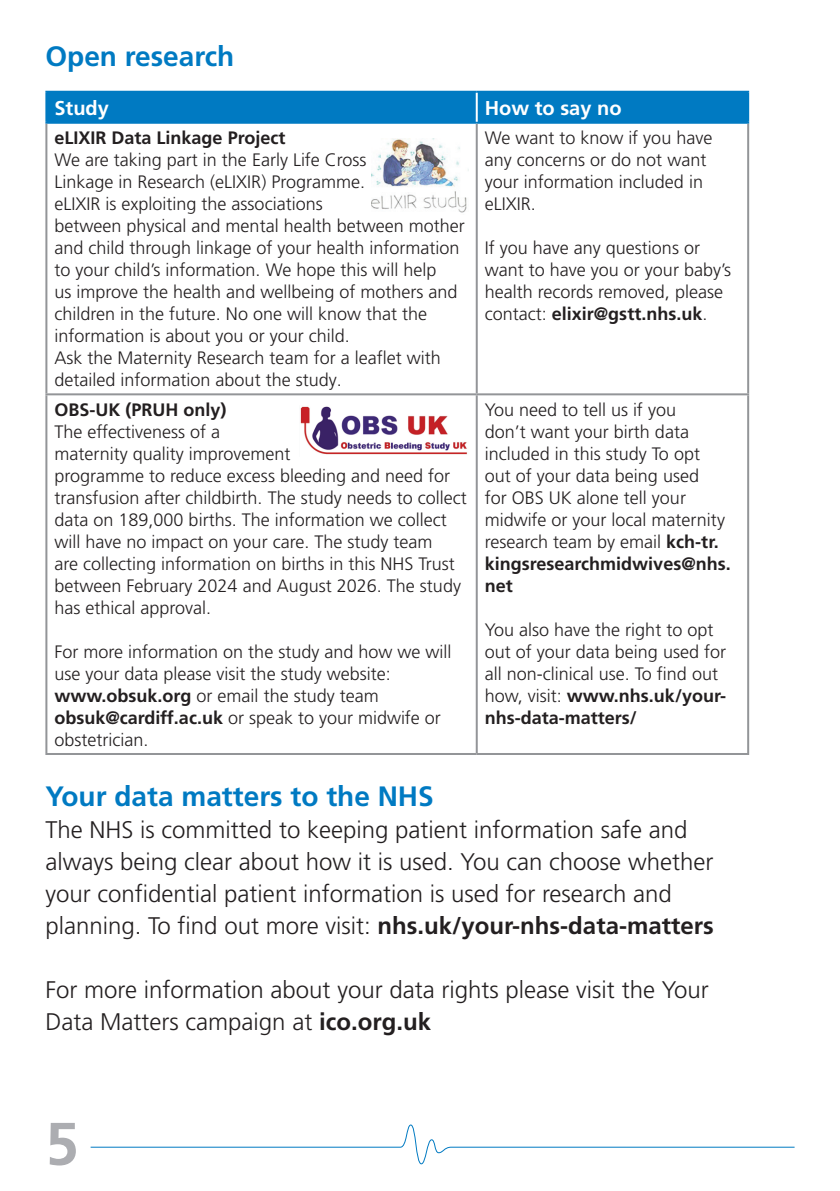
<style>
.page{position:relative;width:840px;height:1191px;background:#fff}
.page>*{position:absolute;margin:0;border:0;box-sizing:border-box;transform-origin:0 0}
.t1{font:700 60px "Frutiger LT Pro";color:#acadb1}
.t2{font:700 28px "Frutiger LT Pro";color:#007ac2}
.t3{font:300 24px/32px "Frutiger LT Pro";color:#231f20}
.t4{font:700 20px "Frutiger LT Pro";color:#fff}
.t5{font:300 18px/22px "Frutiger LT Pro";color:#231f20}
.t6{font:700 18px "Frutiger LT Pro";color:#231f20}
.s1{font-weight:700}
</style>
<div class="page">
<svg style="left:90px;top:1124px;width:705px;height:40px"></svg>
<div style="left:47px;top:93px;width:699px;height:29px;background:#007ac2"></div>
<hr style="left:45px;top:91px;width:431px;height:2px;background:#007ac2">
<hr style="left:45px;top:93px;width:2px;height:29px;background:#007ac2">
<hr style="left:476px;top:91px;width:272px;height:2px;background:#007ac2">
<hr style="left:746px;top:93px;width:2px;height:29px;background:#007ac2">
<hr style="left:45px;top:122px;width:431px;height:2px;background:#007ac2">
<hr style="left:476px;top:122px;width:272px;height:2px;background:#007ac2">
<hr style="left:475px;top:93px;width:2px;height:29px;background:#fff">
<hr style="left:45px;top:124px;width:2px;height:269px;background:#939598">
<hr style="left:475px;top:124px;width:2px;height:269px;background:#939598">
<hr style="left:746px;top:124px;width:2px;height:269px;background:#939598">
<hr style="left:45px;top:393px;width:431px;height:2px;background:#939598">
<hr style="left:45px;top:395px;width:2px;height:358px;background:#939598">
<hr style="left:476px;top:393px;width:272px;height:2px;background:#939598">
<hr style="left:475px;top:395px;width:2px;height:358px;background:#939598">
<hr style="left:746px;top:395px;width:2px;height:358px;background:#939598">
<hr style="left:45px;top:753px;width:431px;height:2px;background:#939598">
<hr style="left:476px;top:753px;width:272px;height:2px;background:#939598">
<img style="left:371px;top:138px;width:96px;height:75px">
<img style="left:300px;top:406px;width:167px;height:49px">
<h2 class="t2" style="left:45px;top:40px;width:190px">Open research</h2>
<p class="t4" style="left:54px;top:96px;width:56px">Study</p>
<p class="t4" style="left:484px;top:96px;width:138px">How to say no</p>
<p class="t6" style="left:54px;top:127px;width:232px">eLIXIR Data Linkage Project</p>
<p class="t5" style="left:54px;top:149px;width:412px">We are taking part in the Early Life Cross<br>Linkage in Research (eLIXIR) Programme.<br>eLIXIR is exploiting the associations<br>between physical and mental health between mother and child through linkage of your health information to your child’s information. We hope this will help<br>us improve the health and wellbeing of mothers and children in the future. No one will know that the information is about you or your child.<br>Ask the Maternity Research team for a leaflet with detailed information about the study.</p>
<p class="t5" style="left:484px;top:127px;width:229px">We want to know if you have any concerns or do not want your information included in eLIXIR.</p>
<p class="t5" style="left:484px;top:237px;width:248px">If you have any questions or want to have you or your baby’s health records removed, please contact: <span class="s1">elixir@gstt.nhs.uk</span>.</p>
<p class="t6" style="left:54px;top:399px;width:174px">OBS-UK (PRUH only)</p>
<p class="t5" style="left:54px;top:421px;width:414px">The effectiveness of a<br>maternity quality improvement<br>programme to reduce excess bleeding and need for transfusion after childbirth. The study needs to collect data on 189,000 births. The information we collect will have no impact on your care. The study team<br>are collecting information on births in this NHS Trust between February 2024 and August 2026. The study has ethical approval.</p>
<p class="t5" style="left:54px;top:640px;width:398px">For more information on the study and how we will use your data please visit the study website: <span class="s1">www.obsuk.org</span> or email the study team <span class="s1">obsuk@cardiff.ac.uk</span> or speak to your midwife or obstetrician.</p>
<p class="t5" style="left:484px;top:398px;width:247px">You need to tell us if you<br>don’t want your birth data included in this study To opt<br>out of your data being used<br>for OBS UK alone tell your midwife or your local maternity research team by email <span class="s1">kch-tr. kingsresearchmidwives@nhs. net</span></p>
<p class="t5" style="left:484px;top:618px;width:243px">You also have the right to opt out of your data being used for all non-clinical use. To find out how, visit: <span class="s1">www.nhs.uk/your&shy;nhs-data-matters/</span></p>
<h2 class="t2" style="left:45px;top:779px;width:389px">Your data matters to the NHS</h2>
<p class="t3" style="left:45px;top:813px;width:669px">The NHS is committed to keeping patient information safe and always being clear about how it is used. You can choose whether your confidential patient information is used for research and planning. To find out more visit: <span class="s1">nhs.uk/your-nhs-data-matters</span></p>
<h3 class="t3" style="left:45px;top:973px;width:664px">For more information about your data rights please visit the Your<br>Data Matters campaign at <span class="s1">ico.org.uk</span></h3>
<h1 class="t1" style="left:45px;top:1108px;width:35px">5</h1>
</div>
